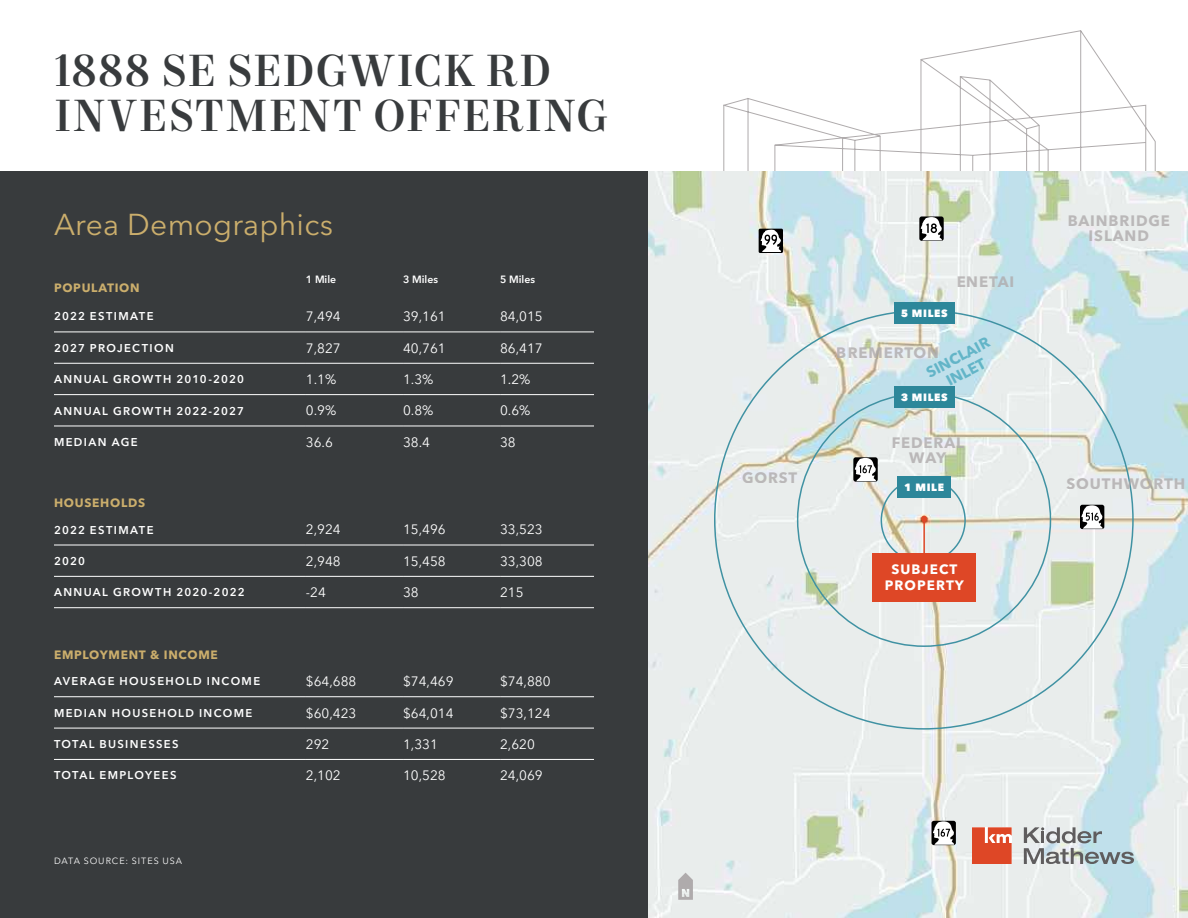
<style>
.page{position:relative;width:1188px;height:918px;background:#fff}
.page>*{position:absolute;margin:0;border:0;box-sizing:border-box;transform-origin:0 0}
.t1{font:500 45px/45px "Mort Modern 09";letter-spacing:.025em;color:#383b3d}
.t2{font:30px "Avenir Next LT Pro";letter-spacing:.01em;color:#cbae6c}
.t3{font:700 15px/15px "Avenir Next LT Pro";letter-spacing:.06em;color:#afabac;text-align:center}
.t4{font:700 15px/16.5px "Avenir Next LT Pro";color:#4caabf;text-align:center}
.t5{font:13.5px "Avenir Next LT Pro";color:#fff}
.t6{font:700 13.5px/16.5px "Avenir Next LT Pro";letter-spacing:.08em;color:#fff;text-align:center}
.t7{font:700 12px "Avenir Next LT Pro";letter-spacing:.06em;color:#cbae6c}
.t8{font:600 11.25px "Avenir Next LT Pro";letter-spacing:.12em;color:#fff}
.t9{font:600 10.5px "Avenir Next LT Pro";color:#fff}
.t10{font:800 10.5px "Avenir Next LT Pro";letter-spacing:.06em;color:#fff}
.t11{font:9px "Avenir Next LT Pro";letter-spacing:.105em;color:#fff}
</style>
<div class="page">
<div style="left:0;top:171px;width:1188px;height:747px;background:#383b3d"></div>
<svg style="left:723px;top:30px;width:433px;height:141px"></svg>
<hr style="left:54px;top:332px;width:252px;height:1px;background:#fff">
<hr style="left:306px;top:332px;width:97px;height:1px;background:#fff">
<hr style="left:403px;top:332px;width:97px;height:1px;background:#fff">
<hr style="left:500px;top:332px;width:94px;height:1px;background:#fff">
<hr style="left:54px;top:363px;width:252px;height:1px;background:#fff">
<hr style="left:306px;top:363px;width:97px;height:1px;background:#fff">
<hr style="left:403px;top:363px;width:97px;height:1px;background:#fff">
<hr style="left:500px;top:363px;width:94px;height:1px;background:#fff">
<hr style="left:54px;top:394px;width:252px;height:1px;background:#fff">
<hr style="left:306px;top:394px;width:97px;height:1px;background:#fff">
<hr style="left:403px;top:394px;width:97px;height:1px;background:#fff">
<hr style="left:500px;top:394px;width:94px;height:1px;background:#fff">
<hr style="left:54px;top:426px;width:252px;height:1px;background:#fff">
<hr style="left:306px;top:426px;width:97px;height:1px;background:#fff">
<hr style="left:403px;top:426px;width:97px;height:1px;background:#fff">
<hr style="left:500px;top:426px;width:94px;height:1px;background:#fff">
<hr style="left:54px;top:545px;width:252px;height:1px;background:#fff">
<hr style="left:306px;top:545px;width:97px;height:1px;background:#fff">
<hr style="left:403px;top:545px;width:97px;height:1px;background:#fff">
<hr style="left:500px;top:545px;width:94px;height:1px;background:#fff">
<hr style="left:54px;top:576px;width:252px;height:1px;background:#fff">
<hr style="left:306px;top:576px;width:97px;height:1px;background:#fff">
<hr style="left:403px;top:576px;width:97px;height:1px;background:#fff">
<hr style="left:500px;top:576px;width:94px;height:1px;background:#fff">
<hr style="left:54px;top:607px;width:252px;height:1px;background:#fff">
<hr style="left:306px;top:607px;width:97px;height:1px;background:#fff">
<hr style="left:403px;top:607px;width:97px;height:1px;background:#fff">
<hr style="left:500px;top:607px;width:94px;height:1px;background:#fff">
<hr style="left:54px;top:696px;width:252px;height:1px;background:#fff">
<hr style="left:306px;top:696px;width:97px;height:1px;background:#fff">
<hr style="left:403px;top:696px;width:97px;height:1px;background:#fff">
<hr style="left:500px;top:696px;width:94px;height:1px;background:#fff">
<hr style="left:54px;top:728px;width:252px;height:1px;background:#fff">
<hr style="left:306px;top:728px;width:97px;height:1px;background:#fff">
<hr style="left:403px;top:728px;width:97px;height:1px;background:#fff">
<hr style="left:500px;top:728px;width:94px;height:1px;background:#fff">
<hr style="left:54px;top:759px;width:252px;height:1px;background:#fff">
<hr style="left:306px;top:759px;width:97px;height:1px;background:#fff">
<hr style="left:403px;top:759px;width:97px;height:1px;background:#fff">
<hr style="left:500px;top:759px;width:94px;height:1px;background:#fff">
<img style="left:648px;top:171px;width:540px;height:747px">
<div style="left:894px;top:386px;width:60px;height:22px;background:#2d879a"></div>
<div style="left:898px;top:476px;width:53px;height:21px;background:#2d879a"></div>
<div style="left:894px;top:302px;width:60px;height:21px;background:#2d879a"></div>
<div style="left:759px;top:229px;width:24px;height:24px;background:#000;border-radius:2px"></div>
<svg style="left:761px;top:230px;width:20px;height:22px"></svg>
<div style="left:932px;top:821px;width:24px;height:24px;background:#000;border-radius:2px"></div>
<svg style="left:933px;top:821px;width:21px;height:24px"></svg>
<div style="left:919px;top:216px;width:25px;height:25px;background:#000;border-radius:2px"></div>
<svg style="left:921px;top:217px;width:21px;height:23px"></svg>
<svg style="left:678px;top:873px;width:15px;height:27px"></svg>
<div style="left:1080px;top:505px;width:24px;height:24px;background:#000;border-radius:2px"></div>
<svg style="left:1081px;top:505px;width:22px;height:24px"></svg>
<hr style="left:923px;top:519px;width:2px;height:69px;background:#de4726">
<svg style="left:921px;top:516px;width:6px;height:6px"></svg>
<div style="left:873px;top:553px;width:103px;height:48px;background:#de4726"></div>
<div style="left:853px;top:457px;width:25px;height:25px;background:#000;border-radius:2px"></div>
<svg style="left:855px;top:458px;width:21px;height:23px"></svg>
<svg style="left:1024px;top:827px;width:110px;height:37px;background:#aebbbf"></svg>
<svg style="left:972px;top:827px;width:40px;height:37px"></svg>
<h1 class="t1" style="left:54px;top:51px;width:555px">1888 SE SEDGWICK RD<br>INVESTMENT OFFERING</h1>
<h2 class="t2" style="left:54px;top:207px;width:281px">Area Demographics</h2>
<p class="t9" style="left:306px;top:273px;width:32px">1 Mile</p>
<p class="t9" style="left:403px;top:273px;width:37px">3 Miles</p>
<p class="t9" style="left:500px;top:273px;width:37px">5 Miles</p>
<p class="t7" style="left:54px;top:281px;width:87px">POPULATION</p>
<p class="t8" style="left:54px;top:310px;width:101px">2022 ESTIMATE</p>
<p class="t5" style="left:306px;top:309px;width:36px">7,494</p>
<p class="t5" style="left:403px;top:309px;width:44px">39,161</p>
<p class="t5" style="left:500px;top:309px;width:44px">84,015</p>
<p class="t8" style="left:54px;top:341px;width:121px">2027 PROJECTION</p>
<p class="t5" style="left:306px;top:340px;width:36px">7,827</p>
<p class="t5" style="left:403px;top:340px;width:44px">40,761</p>
<p class="t5" style="left:500px;top:340px;width:44px">86,417</p>
<p class="t8" style="left:54px;top:372px;width:192px">ANNUAL GROWTH 2010-2020</p>
<p class="t5" style="left:306px;top:371px;width:32px">1.1%</p>
<p class="t5" style="left:403px;top:371px;width:32px">1.3%</p>
<p class="t5" style="left:500px;top:371px;width:32px">1.2%</p>
<p class="t8" style="left:54px;top:404px;width:192px">ANNUAL GROWTH 2022-2027</p>
<p class="t5" style="left:306px;top:403px;width:32px">0.9%</p>
<p class="t5" style="left:403px;top:403px;width:32px">0.8%</p>
<p class="t5" style="left:500px;top:403px;width:32px">0.6%</p>
<p class="t8" style="left:54px;top:435px;width:85px">MEDIAN AGE</p>
<p class="t5" style="left:306px;top:434px;width:28px">36.6</p>
<p class="t5" style="left:403px;top:434px;width:28px">38.4</p>
<p class="t5" style="left:500px;top:434px;width:17px">38</p>
<p class="t7" style="left:54px;top:495px;width:93px">HOUSEHOLDS</p>
<p class="t8" style="left:54px;top:523px;width:101px">2022 ESTIMATE</p>
<p class="t5" style="left:306px;top:522px;width:36px">2,924</p>
<p class="t5" style="left:403px;top:522px;width:44px">15,496</p>
<p class="t5" style="left:500px;top:522px;width:44px">33,523</p>
<p class="t8" style="left:54px;top:554px;width:32px">2020</p>
<p class="t5" style="left:306px;top:553px;width:36px">2,948</p>
<p class="t5" style="left:403px;top:553px;width:44px">15,458</p>
<p class="t5" style="left:500px;top:553px;width:44px">33,308</p>
<p class="t8" style="left:54px;top:586px;width:192px">ANNUAL GROWTH 2020-2022</p>
<p class="t5" style="left:306px;top:584px;width:21px">-24</p>
<p class="t5" style="left:403px;top:584px;width:17px">38</p>
<p class="t5" style="left:500px;top:584px;width:25px">215</p>
<p class="t7" style="left:54px;top:647px;width:165px">EMPLOYMENT &amp; INCOME</p>
<p class="t8" style="left:54px;top:675px;width:208px">AVERAGE HOUSEHOLD INCOME</p>
<p class="t5" style="left:306px;top:673px;width:52px">$64,688</p>
<p class="t5" style="left:403px;top:673px;width:52px">$74,469</p>
<p class="t5" style="left:500px;top:673px;width:52px">$74,880</p>
<p class="t8" style="left:54px;top:706px;width:200px">MEDIAN HOUSEHOLD INCOME</p>
<p class="t5" style="left:306px;top:705px;width:52px">$60,423</p>
<p class="t5" style="left:403px;top:705px;width:52px">$64,014</p>
<p class="t5" style="left:500px;top:705px;width:52px">$73,124</p>
<p class="t8" style="left:54px;top:737px;width:126px">TOTAL BUSINESSES</p>
<p class="t5" style="left:306px;top:736px;width:25px">292</p>
<p class="t5" style="left:403px;top:736px;width:36px">1,331</p>
<p class="t5" style="left:500px;top:736px;width:36px">2,620</p>
<p class="t8" style="left:54px;top:769px;width:124px">TOTAL EMPLOYEES</p>
<p class="t5" style="left:306px;top:767px;width:36px">2,102</p>
<p class="t5" style="left:403px;top:767px;width:44px">10,528</p>
<p class="t5" style="left:500px;top:767px;width:44px">24,069</p>
<p class="t11" style="left:54px;top:855px;width:130px">DATA SOURCE: SITES USA</p>
<h3 class="t3" style="left:742px;top:470px;width:57px">GORST</h3>
<p class="t10" style="left:901px;top:306px;width:48px">5 MILES</p>
<h3 class="t3" style="left:956px;top:274px;width:60px">ENETAI</h3>
<h3 class="t4" style="left:923px;top:366px;width:71px;rotate:-28deg">SINCLAIR<br>INLET</h3>
<h3 class="t3" style="left:837px;top:345px;width:104px">BREMERTON</h3>
<p class="t10" style="left:901px;top:391px;width:48px">3 MILES</p>
<h3 class="t3" style="left:892px;top:435px;width:74px">FEDERAL<br>WAY</h3>
<p class="t10" style="left:904px;top:480px;width:41px">1 MILE</p>
<p class="t6" style="left:885px;top:561px;width:80px">SUBJECT<br>PROPERTY</p>
<h3 class="t3" style="left:1068px;top:213px;width:104px">BAINBRIDGE<br>ISLAND</h3>
<h3 class="t3" style="left:1066px;top:476px;width:120px">SOUTHWORTH</h3>
</div>
